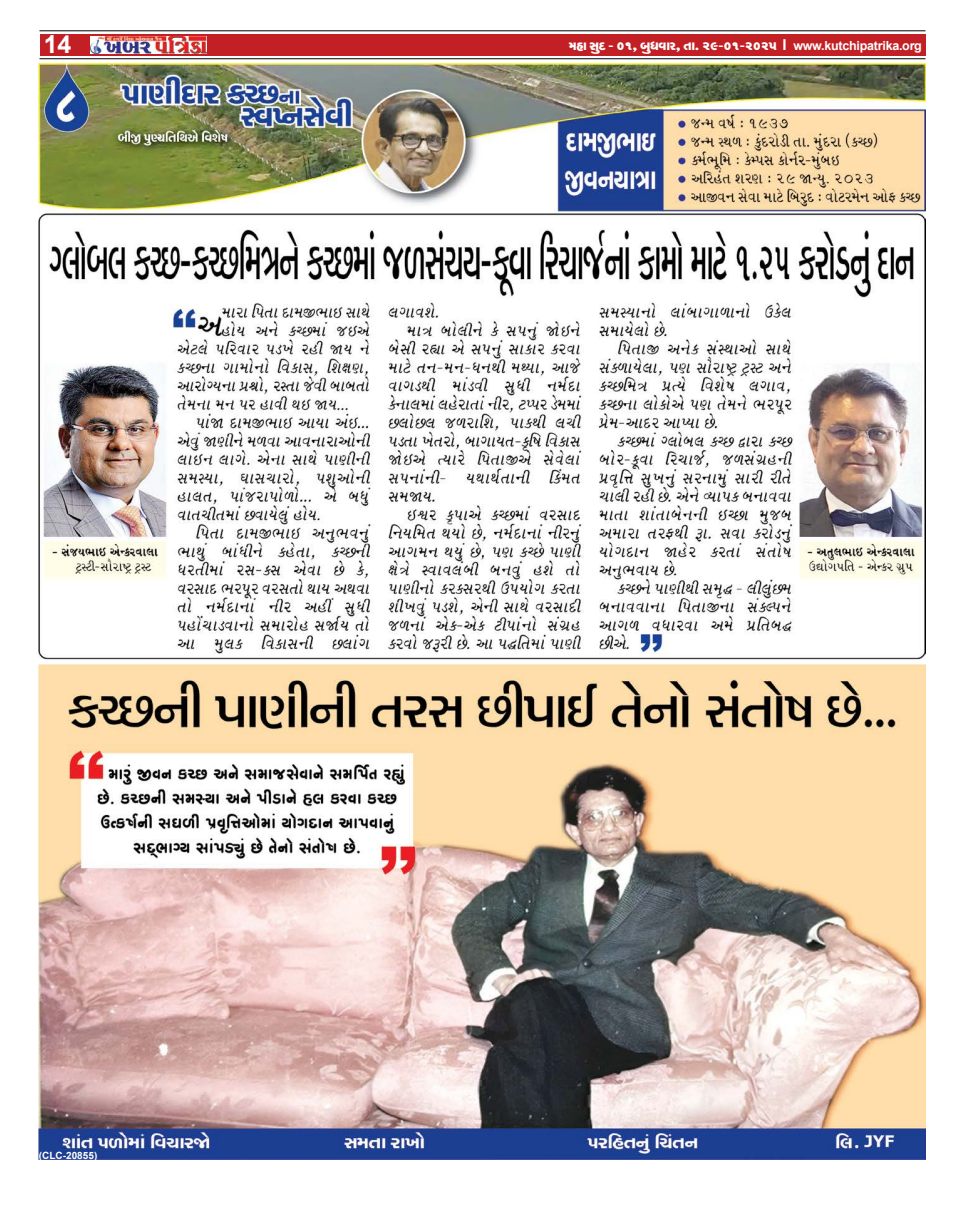
<style>
.page{position:relative;width:964px;height:1205px;background:#fff}
.page>*{position:absolute;margin:0;border:0;box-sizing:border-box;transform-origin:0 0}
.t1{font:700 25px "Arial";color:#fff}
.t2{font:15px "SHREE GUJ7";letter-spacing:-.02em;color:#fff}
.t3{font:700 10px "Arial";color:#fff}
.s1{font-family:"Arial";font-weight:700}
.s2{font-family:"Arial";font-weight:700;font-size:12.5px}
</style>
<div class="page">
<div style="left:40px;top:34px;width:172px;height:21px;background:#c22025"></div>
<div style="left:212px;top:34px;width:714px;height:21px;background:#c22025"></div>
<hr style="left:39px;top:58px;width:886px;height:1px;background:#000">
<hr style="left:39px;top:30px;width:886px;height:1px;background:#000">
<img style="left:90px;top:36px;width:116px;height:17px">
<img style="left:39px;top:64px;width:886px;height:1095px">
<h1 class="t1" style="left:44px;top:27px;width:29px">14</h1>
<p class="t2" style="left:569px;top:38px;width:355px">dlp kyv$ - 01, by^hpf, sp. 29-01-2025 <span class="s1">I</span> <span class="s2">www.kutchipatrika.org</span></p>
<p class="t3" style="left:39px;top:1148px;width:60px">(CLC-20855)</p>
</div>
